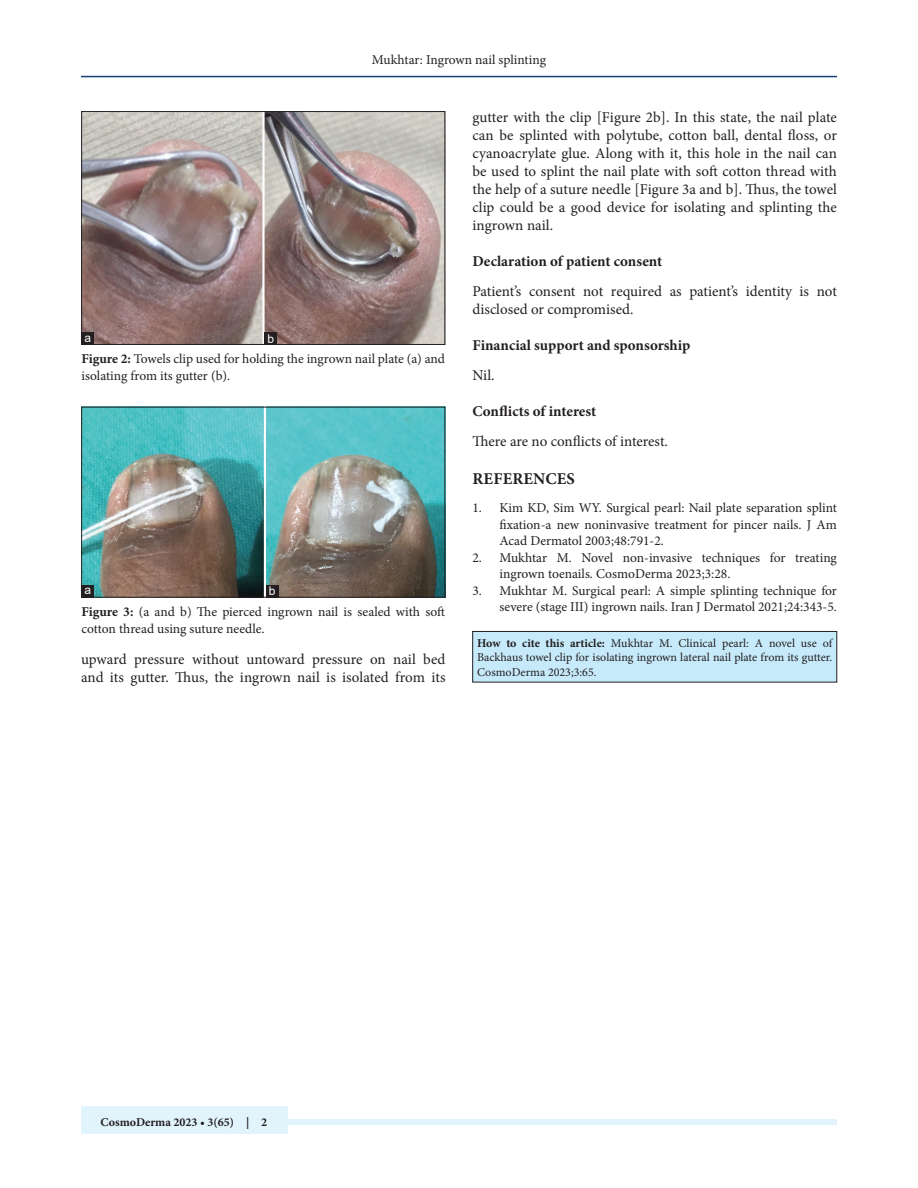
<style>
.page{position:relative;width:918px;height:1188px;background:#fff}
.page>*{position:absolute;margin:0;border:0;box-sizing:border-box;transform-origin:0 0}
.t1{font:700 16.5px "Minion Pro";letter-spacing:.01em;color:#231f20}
.TX{font:15px/18px "Minion Pro";color:#231f20}
.t2{font:700 15px "Minion Pro";color:#231f20}
.REF{font:13.5px/16.5px "Minion Pro";color:#231f20;text-align:justify}
.FGC{font:13.5px/16.5px "Minion Pro";letter-spacing:-.005em;color:#231f20}
.HTC{font:12px/14.4px "Minion Pro";color:#231f20;text-align:justify}
.JF{font:700 12px "Minion Pro";color:#231f20}
.LABEL{font:12px "Arial";color:#fff}
.s1{font-weight:700}
</style>
<div class="page">
<hr style="left:81px;top:76px;width:756px;height:1px;background:#164077">
<div style="left:81px;top:1119px;width:756px;height:6px;background:#e1f4fc"></div>
<div style="left:81px;top:1106px;width:207px;height:28px;background:#e1f4fc"></div>
<div style="left:473px;top:631px;width:364px;height:51px;background:#c6eafa"></div>
<div style="left:472px;top:631px;width:365px;height:51px;border:1px solid #231f20"></div>
<img style="left:83px;top:113px;width:360px;height:230px">
<div style="left:81px;top:111px;width:364px;height:234px;border:1px solid #231f20"></div>
<div style="left:264px;top:332px;width:13px;height:13px;background:#231f20"></div>
<div style="left:81px;top:332px;width:13px;height:13px;background:#231f20"></div>
<img style="left:83px;top:409px;width:360px;height:186px">
<div style="left:81px;top:407px;width:364px;height:190px;border:1px solid #231f20"></div>
<div style="left:266px;top:585px;width:13px;height:12px;background:#231f20"></div>
<div style="left:81px;top:585px;width:13px;height:12px;background:#231f20"></div>
<p class="REF" style="left:372px;top:51px;width:176px">Mukhtar: Ingrown nail splinting</p>
<p class="LABEL" style="left:84px;top:329px;width:8px">a</p>
<p class="LABEL" style="left:267px;top:330px;width:8px">b</p>
<p class="FGC" style="left:81px;top:351px;width:365px"><span class="s1">Figure 2:</span> Towels clip used for holding the ingrown nail plate (a) and isolating from its gutter (b).</p>
<p class="LABEL" style="left:84px;top:582px;width:8px">a</p>
<p class="LABEL" style="left:269px;top:583px;width:8px">b</p>
<p class="FGC" style="left:81px;top:604px;width:365px"><span class="s1">Figure 3:</span> (a and b) The pierced ingrown nail is sealed with soft cotton thread using suture needle.</p>
<p class="TX" style="left:81px;top:651px;width:366px">upward pressure without untoward pressure on nail bed and its gutter. Thus, the ingrown nail is isolated from its</p>
<p class="TX" style="left:472px;top:109px;width:366px;text-align:justify">gutter with the clip [Figure 2b]. In this state, the nail plate can be splinted with polytube, cotton ball, dental floss, or cyanoacrylate glue. Along with it, this hole in the nail can be used to splint the nail plate with soft cotton thread with the help of a suture needle [Figure 3a and b]. Thus, the towel clip could be a good device for isolating and splinting the ingrown nail.</p>
<h2 class="t2" style="left:472px;top:251px;width:191px">Declaration of patient consent</h2>
<p class="TX" style="left:472px;top:283px;width:366px">Patient’s consent not required as patient’s identity is not disclosed or compromised.</p>
<h2 class="t2" style="left:472px;top:335px;width:219px">Financial support and sponsorship</h2>
<p class="TX" style="left:472px;top:367px;width:24px">Nil.</p>
<h2 class="t2" style="left:472px;top:401px;width:125px">Conflicts of interest</h2>
<p class="TX" style="left:472px;top:433px;width:197px">There are no conflicts of interest.</p>
<h1 class="t1" style="left:473px;top:467px;width:104px">REFERENCES</h1>
<p class="REF" style="left:500px;top:500px;width:339px;text-indent:-27px">1. Kim KD, Sim WY. Surgical pearl: Nail plate separation splint fixation-a new noninvasive treatment for pincer nails. J Am Acad Dermatol 2003;48:791-2.</p>
<p class="REF" style="left:500px;top:549px;width:339px;text-indent:-27px">2. Mukhtar M. Novel non-invasive techniques for treating ingrown toenails. CosmoDerma 2023;3:28.</p>
<p class="REF" style="left:472px;top:582px;width:366px;text-align:right">3. Mukhtar M. Surgical pearl: A simple splinting technique for severe (stage III) ingrown nails. Iran J Dermatol 2021;24:343-5.</p>
<p class="HTC" style="left:477px;top:636px;width:357px"><span class="s1">How to cite this article:</span> Mukhtar M. Clinical pearl: A novel use of Backhaus towel clip for isolating ingrown lateral nail plate from its gutter.<br>CosmoDerma 2023;3:65.</p>
<p class="JF" style="left:100px;top:1113px;width:168px">CosmoDerma 2023 • 3(65) | 2</p>
</div>
